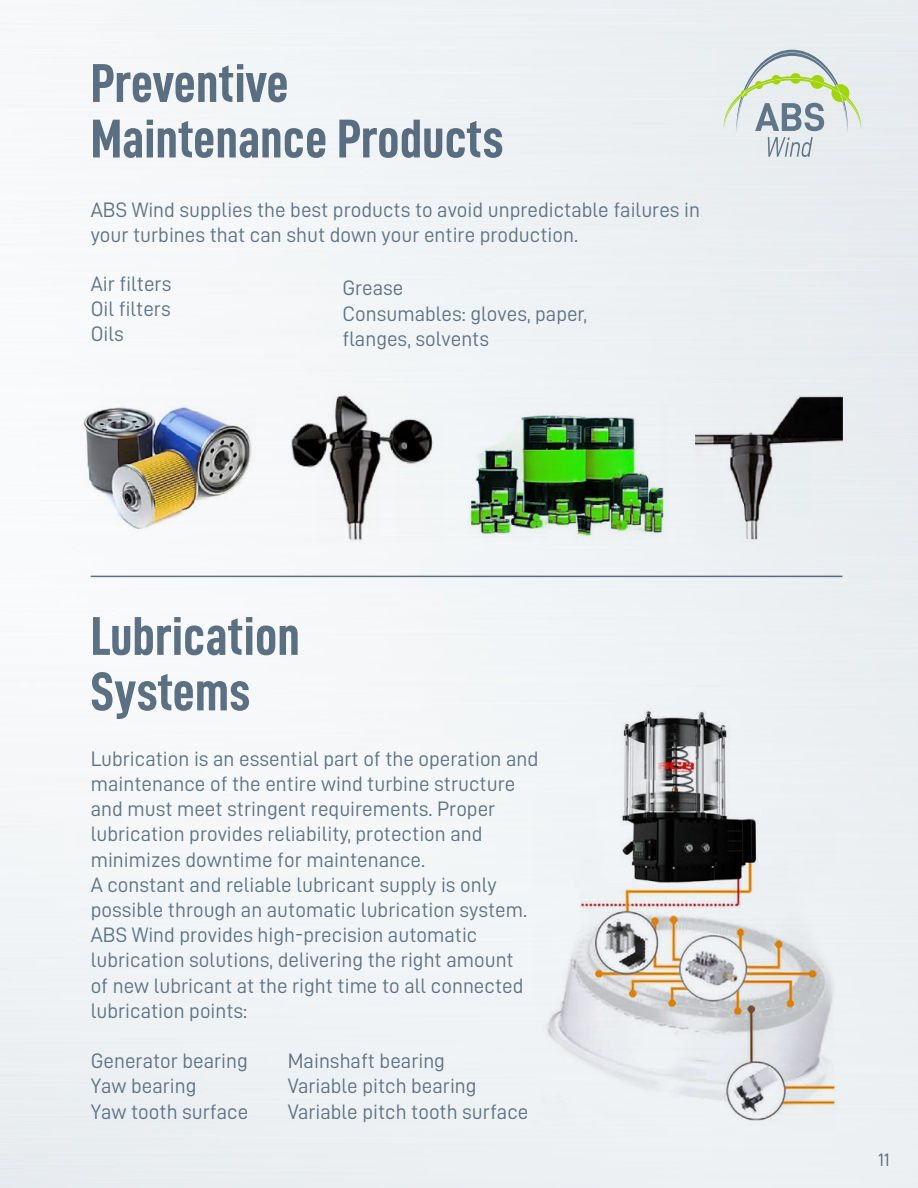
<style>
.page{position:relative;width:918px;height:1188px;background:#fff}
.page>*{position:absolute;margin:0;border:0;box-sizing:border-box;transform-origin:0 0}
.t1{font:54.75px/55.5px "D DIN Condensed Bold";color:#5e7385}
.t2{font:21px/25.2px "D DIN";color:#5e7385}
.t3{font:18px "D DIN";color:#5e7385}
</style>
<div class="page">
<img style="left:75px;top:396px;width:181px;height:141px">
<img style="left:290px;top:389px;width:151px;height:153px">
<img style="left:467px;top:406px;width:204px;height:140px">
<img style="left:691px;top:391px;width:157px;height:151px">
<hr style="left:91px;top:576px;width:751px;height:1px;background:#5e7385">
<img style="left:534px;top:705px;width:307px;height:425px">
<svg style="left:724px;top:50px;width:137px;height:107px;background:#d2dcd4"></svg>
<h1 class="t1" style="left:91px;top:54px;width:415px">Preventive<br>Maintenance Products</h1>
<p class="t2" style="left:91px;top:196px;width:611px">ABS Wind supplies the best products to avoid unpredictable failures in your turbines that can shut down your entire production.</p>
<p class="t2" style="left:91px;top:270px;width:82px">Air filters</p>
<p class="t2" style="left:91px;top:296px;width:82px">Oil filters</p>
<p class="t2" style="left:91px;top:321px;width:35px">Oils</p>
<p class="t2" style="left:342px;top:275px;width:63px">Grease</p>
<p class="t2" style="left:342px;top:300px;width:246px">Consumables: gloves, paper, flanges, solvents</p>
<h1 class="t1" style="left:91px;top:607px;width:211px">Lubrication<br>Systems</h1>
<p class="t2" style="left:91px;top:746px;width:449px">Lubrication is an essential part of the operation and maintenance of the entire wind turbine structure and must meet stringent requirements. Proper lubrication provides reliability, protection and minimizes downtime for maintenance.<br>A constant and reliable lubricant supply is only possible through an automatic lubrication system.<br>ABS Wind provides high-precision automatic lubrication solutions, delivering the right amount<br>of new lubricant at the right time to all connected lubrication points:</p>
<p class="t2" style="left:91px;top:1048px;width:159px">Generator bearing</p>
<p class="t2" style="left:91px;top:1073px;width:107px">Yaw bearing</p>
<p class="t2" style="left:91px;top:1099px;width:159px">Yaw tooth surface</p>
<p class="t2" style="left:288px;top:1048px;width:159px">Mainshaft bearing</p>
<p class="t2" style="left:288px;top:1073px;width:190px">Variable pitch bearing</p>
<p class="t2" style="left:288px;top:1099px;width:242px">Variable pitch tooth surface</p>
<p class="t3" style="left:878px;top:1150px;width:13px">11</p>
</div>
